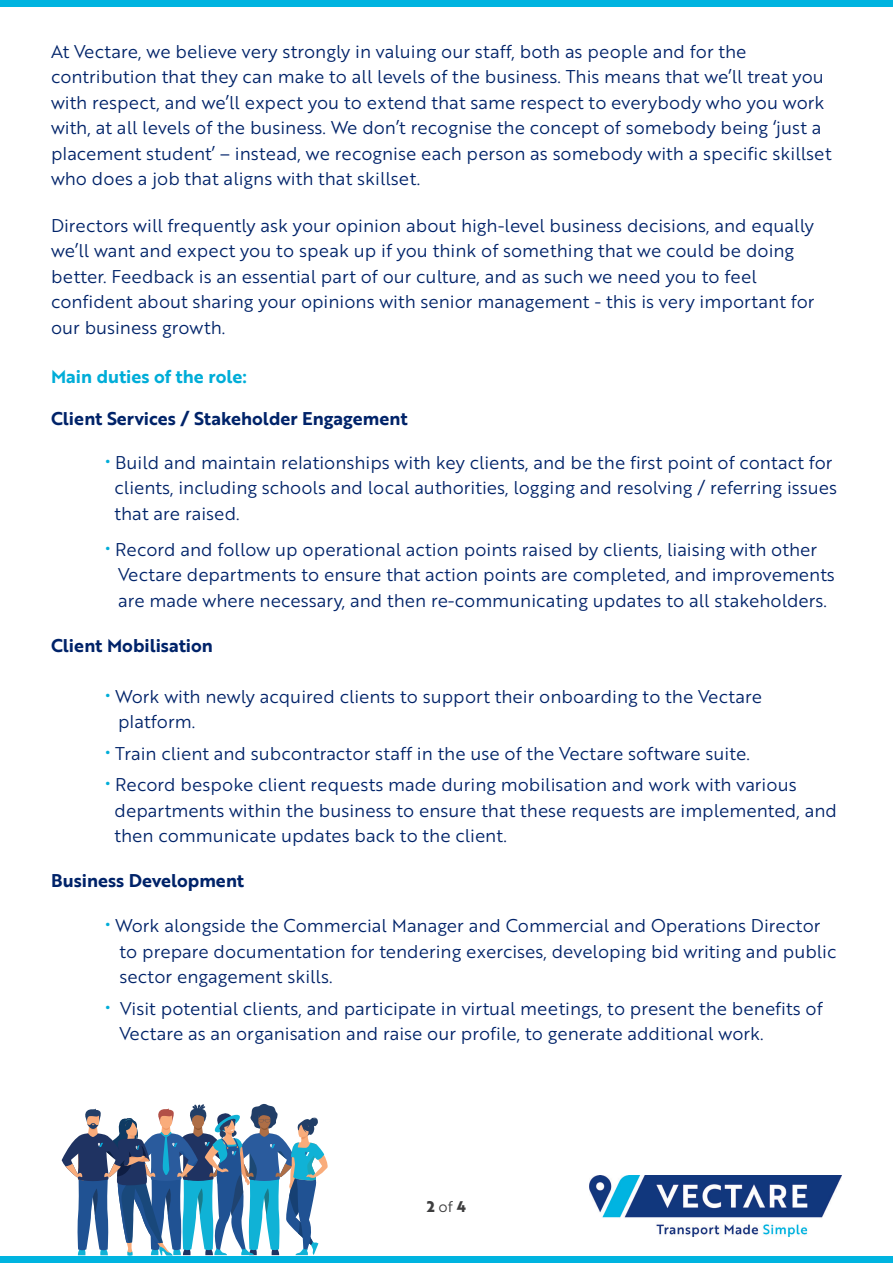
<style>
.page{position:relative;width:893px;height:1263px;background:#fff}
.page>*{position:absolute;margin:0;border:0;box-sizing:border-box;transform-origin:0 0}
.t1{font:18px/25.5px "Brother 1816 Book";color:#002369}
.t2{font:18px "Brother 1816 Bold";color:#002369}
.t3{font:18px "Brother 1816 Bold";color:#00add8}
.t4{font:700 15px "Brother 1816 Extra";color:#3e3e3f}
.s1{font-size:21px;color:#00add8}
.s2{font-family:"Brother 1816 Book";font-weight:400}
</style>
<div class="page">
<div style="left:0;top:1256px;width:893px;height:7px;background:#00b4e0"></div>
<div style="left:0;top:0;width:893px;height:7px;background:#00b4e0"></div>
<svg style="left:62px;top:1103px;width:266px;height:153px"></svg>
<img style="left:589px;top:1176px;width:253px;height:60px">
<p class="t1" style="left:51px;top:38px;width:782px">At Vectare, we believe very strongly in valuing our staff, both as people and for the contribution that they can make to all levels of the business. This means that we’ll treat you with respect, and we’ll expect you to extend that same respect to everybody who you work with, at all levels of the business. We don’t recognise the concept of somebody being ‘just a placement student’ – instead, we recognise each person as somebody with a specific skillset who does a job that aligns with that skillset.</p>
<p class="t1" style="left:51px;top:212px;width:765px">Directors will frequently ask your opinion about high-level business decisions, and equally we’ll want and expect you to speak up if you think of something that we could be doing better. Feedback is an essential part of our culture, and as such we need you to feel confident about sharing your opinions with senior management - this is very important for our business growth.</p>
<p class="t3" style="left:51px;top:363px;width:197px">Main duties of the role:</p>
<p class="t2" style="left:51px;top:405px;width:358px">Client Services / Stakeholder Engagement</p>
<p class="t1" style="left:115px;top:449px;width:724px;text-indent:-10px"><span class="s1">•</span> Build and maintain relationships with key clients, and be the first point of contact for clients, including schools and local authorities, logging and resolving / referring issues that are raised.</p>
<p class="t1" style="left:118px;top:536px;width:718px;text-indent:-13px"><span class="s1">•</span> Record and follow up operational action points raised by clients, liaising with other<br>Vectare departments to ensure that action points are completed, and improvements are made where necessary, and then re-communicating updates to all stakeholders.</p>
<p class="t2" style="left:51px;top:631px;width:163px">Client Mobilisation</p>
<p class="t1" style="left:118px;top:683px;width:646px;text-indent:-13px"><span class="s1">•</span> Work with newly acquired clients to support their onboarding to the Vectare platform.</p>
<p class="t1" style="left:105px;top:740px;width:646px"><span class="s1">•</span> Train client and subcontractor staff in the use of the Vectare software suite.</p>
<p class="t1" style="left:115px;top:771px;width:724px;text-indent:-10px"><span class="s1">•</span> Record bespoke client requests made during mobilisation and work with various departments within the business to ensure that these requests are implemented, and then communicate updates back to the client.</p>
<p class="t2" style="left:51px;top:867px;width:195px">Business Development</p>
<p class="t1" style="left:119px;top:912px;width:719px;text-indent:-14px"><span class="s1">•</span> Work alongside the Commercial Manager and Commercial and Operations Director to prepare documentation for tendering exercises, developing bid writing and public sector engagement skills.</p>
<p class="t1" style="left:119px;top:995px;width:705px;text-indent:-14px"><span class="s1">•</span> Visit potential clients, and participate in virtual meetings, to present the benefits of<br>Vectare as an organisation and raise our profile, to generate additional work.</p>
<p class="t4" style="left:427px;top:1195px;width:41px">2 <span class="s2">of</span> 4</p>
</div>
